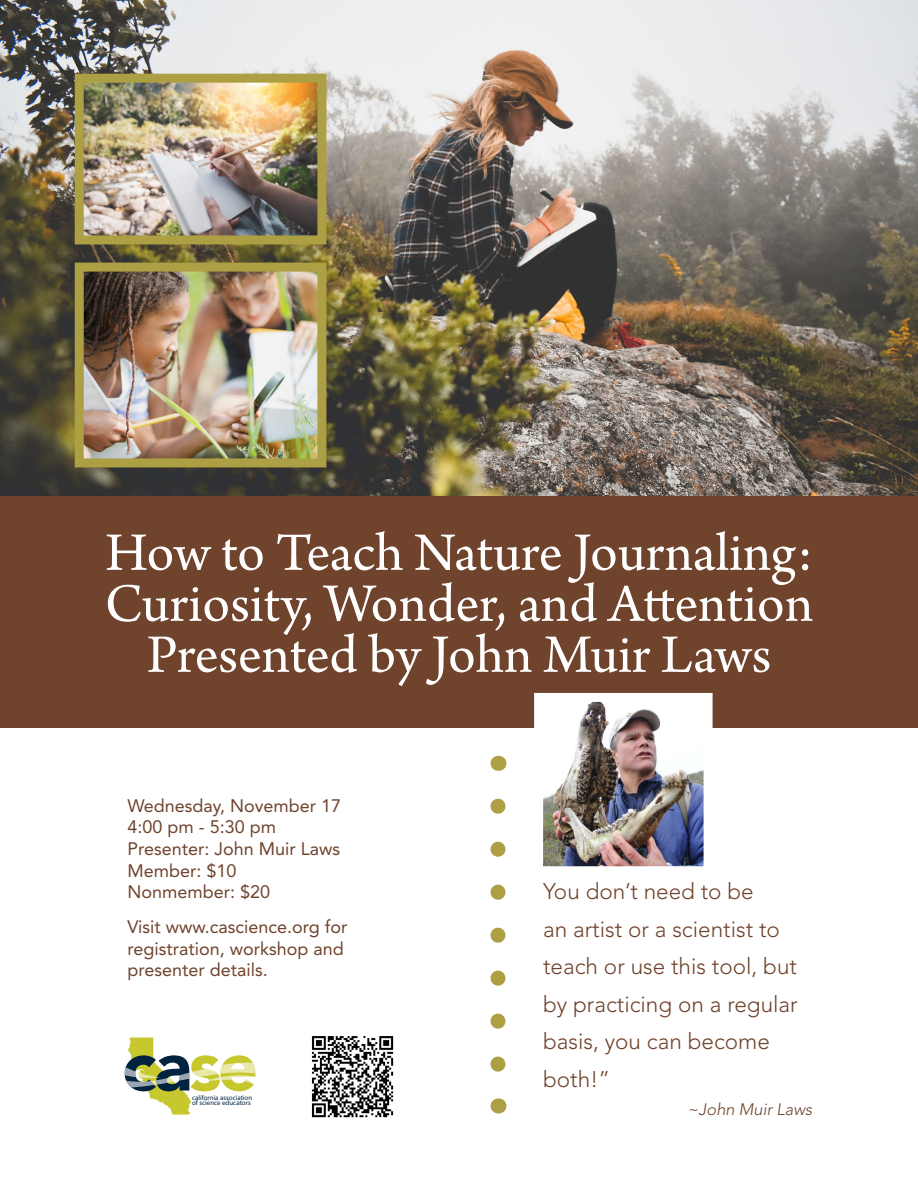
<style>
.page{position:relative;width:918px;height:1188px;background:#fff}
.page>*{position:absolute;margin:0;border:0;box-sizing:border-box;transform-origin:0 0}
.t1{font:900 70.65px "Avenir";color:#002340}
.t2{font:57px/51px "Arno Pro";letter-spacing:-.005em;color:#fff;text-align:center}
.t3{font:300 22.5px/37.5px "Avenir";color:#70432d}
.t4{font:18px/21.6px "Avenir";color:#70432d}
.t5{font:italic 300 16.5px "Avenir";color:#70432d}
.t6{font:6.9px "Myriad Pro";color:#002340}
.s1{color:#c7c72e}
</style>
<div class="page">
<img style="left:0;top:0;width:918px;height:496px">
<div style="left:0;top:496px;width:918px;height:232px;background:#70432d"></div>
<svg style="left:490px;top:806px;width:16px;height:266px"></svg>
<svg style="left:498px;top:756px;width:1px;height:15px"></svg>
<svg style="left:498px;top:1098px;width:1px;height:15px"></svg>
<img style="left:311px;top:1036px;width:83px;height:82px">
<img style="left:544px;top:703px;width:159px;height:162px">
<div style="left:534px;top:693px;width:179px;height:182px;border:9px solid #fff"></div>
<img style="left:85px;top:273px;width:231px;height:184px">
<div style="left:75px;top:263px;width:251px;height:204px;border:9px solid #ad9f43"></div>
<img style="left:85px;top:84px;width:231px;height:150px">
<div style="left:75px;top:74px;width:251px;height:170px;border:9px solid #ad9f43"></div>
<svg style="left:128px;top:1038px;width:63px;height:77px"></svg>
<p class="t2" style="left:105px;top:530px;width:710px">How to Teach Nature Journaling:<br>Curiosity, Wonder, and Attention<br>Presented by John Muir Laws</p>
<p class="t4" style="left:127px;top:795px;width:215px">Wednesday, November 17</p>
<p class="t4" style="left:127px;top:816px;width:150px">4:00 pm - 5:30 pm</p>
<p class="t4" style="left:127px;top:838px;width:214px">Presenter: John Muir Laws</p>
<p class="t4" style="left:127px;top:860px;width:111px">Member: $10</p>
<p class="t4" style="left:127px;top:881px;width:144px">Nonmember: $20</p>
<p class="t4" style="left:127px;top:916px;width:222px">Visit www.cascience.org for registration, workshop and presenter details.</p>
<p class="t1" style="left:122px;top:1005px;width:138px">ca<span class="s1">se</span></p>
<p class="t6" style="left:192px;top:1099px;width:60px">of science educators</p>
<p class="t6" style="left:192px;top:1093px;width:62px">california association</p>
<p class="t3" style="left:543px;top:873px;width:256px">You don’t need to be<br>an artist or a scientist to teach or use this tool, but by practicing on a regular basis, you can become both!”</p>
<p class="t5" style="left:688px;top:1100px;width:126px">~John Muir Laws</p>
</div>
